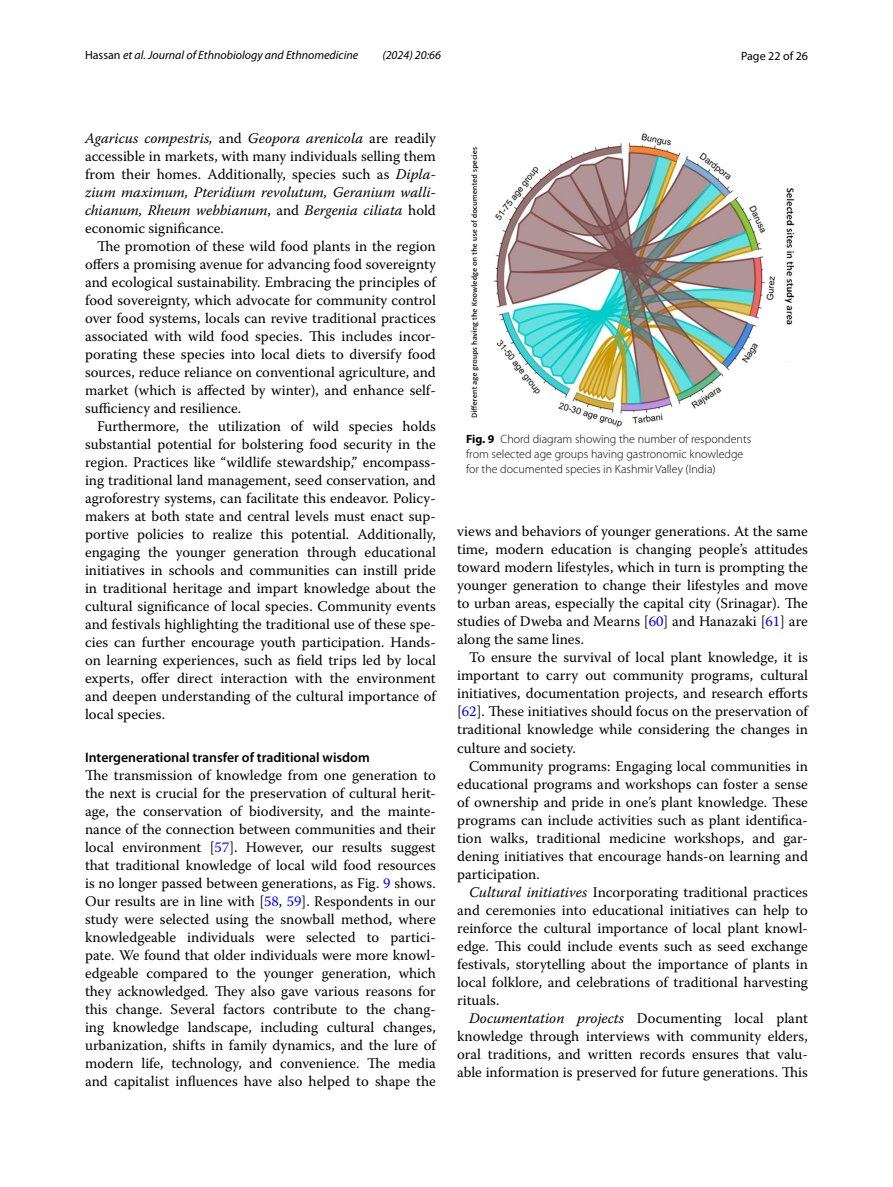
<style>
.page{position:relative;width:893px;height:1187px;background:#fff}
.page>*{position:absolute;margin:0;border:0;box-sizing:border-box;transform-origin:0 0}
.t1{font:14.7px/18px "Warnock Pro";color:#000;text-align:justify}
.t2{font:600 13.8px "Myriad Pro";color:#000}
.t3{font:300 12px/15px "Myriad Pro";color:#000}
.t4{font:italic 12px "Myriad Pro";color:#000}
.t5{font:12px "Myriad Pro";color:#000}
.s1{font-style:normal}
.s2{font-style:italic}
.s3{color:#00f}
.s4{font-weight:700}
</style>
<div class="page">
<img style="left:471px;top:133px;width:323px;height:294px">
<p class="t4" style="left:85px;top:48px;width:275px"><span class="s1">Hassan</span> et al. Journal of Ethnobiology and Ethnomedicine</p>
<p class="t4" style="left:382px;top:48px;width:60px">(2024) 20:66</p>
<p class="t5" style="left:741px;top:48px;width:68px">Page 22 of 26</p>
<p class="t1" style="left:85px;top:128px;width:352px"><span class="s2">Agaricus compestris,</span> and <span class="s2">Geopora arenicola</span> are readily accessible in markets, with many individuals selling them from their homes. Additionally, species such as <span class="s2">Dipla&shy;zium maximum, Pteridium revolutum, Geranium walli&shy;chianum, Rheum webbianum</span>, and <span class="s2">Bergenia ciliata</span> hold economic significance.</p>
<p class="t1" style="left:85px;top:236px;width:352px;text-indent:12px">The promotion of these wild food plants in the region offers a promising avenue for advancing food sovereignty and ecological sustainability. Embracing the principles of food sovereignty, which advocate for community control over food systems, locals can revive traditional practices associated with wild food species. This includes incor&shy;porating these species into local diets to diversify food sources, reduce reliance on conventional agriculture, and market (which is affected by winter), and enhance self&shy;sufficiency and resilience.</p>
<p class="t1" style="left:85px;top:416px;width:352px;text-indent:12px">Furthermore, the utilization of wild species holds substantial potential for bolstering food security in the region. Practices like “wildlife stewardship,” encompass&shy;ing traditional land management, seed conservation, and agroforestry systems, can facilitate this endeavor. Policy&shy;makers at both state and central levels must enact sup&shy;portive policies to realize this potential. Additionally, engaging the younger generation through educational initiatives in schools and communities can instill pride in traditional heritage and impart knowledge about the cultural significance of local species. Community events and festivals highlighting the traditional use of these spe&shy;cies can further encourage youth participation. Hands&shy;on learning experiences, such as field trips led by local experts, offer direct interaction with the environment and deepen understanding of the cultural importance of local species.</p>
<p class="t2" style="left:85px;top:748px;width:286px">Intergenerational transfer of traditional wisdom</p>
<p class="t1" style="left:85px;top:766px;width:352px">The transmission of knowledge from one generation to the next is crucial for the preservation of cultural herit&shy;age, the conservation of biodiversity, and the mainte&shy;nance of the connection between communities and their local environment [<span class="s3">57</span>]. However, our results suggest that traditional knowledge of local wild food resources is no longer passed between generations, as Fig. <span class="s3">9</span> shows.<br>Our results are in line with [<span class="s3">58</span>, <span class="s3">59</span>]. Respondents in our study were selected using the snowball method, where knowledgeable individuals were selected to partici&shy;pate. We found that older individuals were more knowl&shy;edgeable compared to the younger generation, which they acknowledged. They also gave various reasons for this change. Several factors contribute to the chang&shy;ing knowledge landscape, including cultural changes, urbanization, shifts in family dynamics, and the lure of modern life, technology, and convenience. The media and capitalist influences have also helped to shape the</p>
<p class="t3" style="left:466px;top:431px;width:287px"><span class="s4">Fig. 9</span> Chord diagram showing the number of respondents from selected age groups having gastronomic knowledge for the documented species in Kashmir Valley (India)</p>
<p class="t1" style="left:457px;top:522px;width:352px">views and behaviors of younger generations. At the same time, modern education is changing people’s attitudes toward modern lifestyles, which in turn is prompting the younger generation to change their lifestyles and move to urban areas, especially the capital city (Srinagar). The studies of Dweba and Mearns [<span class="s3">60</span>] and Hanazaki [<span class="s3">61</span>] are along the same lines.</p>
<p class="t1" style="left:457px;top:648px;width:352px;text-indent:12px">To ensure the survival of local plant knowledge, it is important to carry out community programs, cultural initiatives, documentation projects, and research efforts [<span class="s3">62</span>]. These initiatives should focus on the preservation of traditional knowledge while considering the changes in culture and society.</p>
<p class="t1" style="left:457px;top:756px;width:352px;text-indent:12px">Community programs: Engaging local communities in educational programs and workshops can foster a sense of ownership and pride in one’s plant knowledge. These programs can include activities such as plant identifica&shy;tion walks, traditional medicine workshops, and gar&shy;dening initiatives that encourage hands-on learning and participation.</p>
<p class="t1" style="left:457px;top:882px;width:352px;text-indent:12px"><span class="s2">Cultural initiatives</span> Incorporating traditional practices and ceremonies into educational initiatives can help to reinforce the cultural importance of local plant knowl&shy;edge. This could include events such as seed exchange festivals, storytelling about the importance of plants in local folklore, and celebrations of traditional harvesting rituals.</p>
<p class="t1" style="left:457px;top:1008px;width:352px;text-indent:12px"><span class="s2">Documentation projects</span> Documenting local plant knowledge through interviews with community elders, oral traditions, and written records ensures that valu&shy;able information is preserved for future generations. This</p>
</div>
